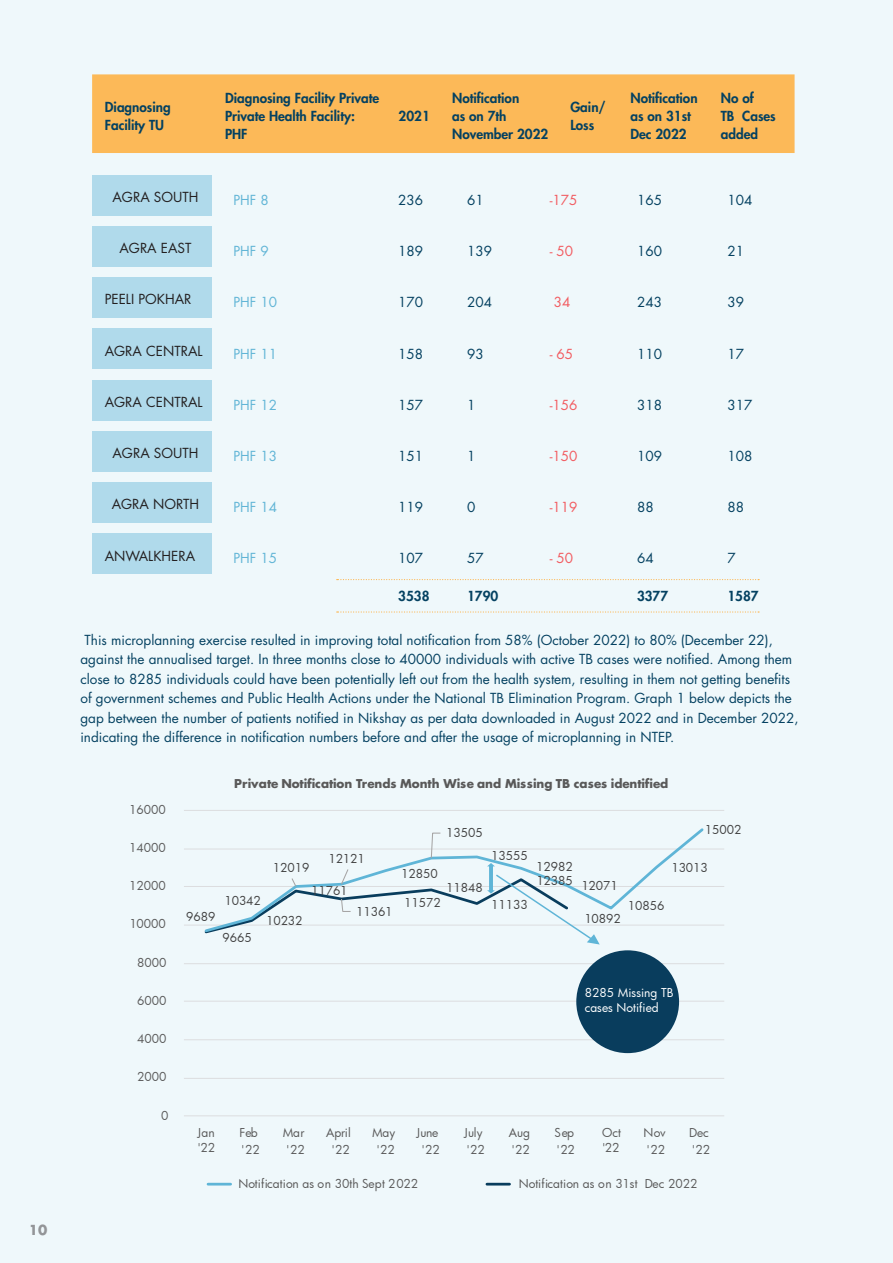
<style>
.page{position:relative;width:893px;height:1263px;background:#eff8fb}
.page>*{position:absolute;margin:0;border:0;box-sizing:border-box;transform-origin:0 0}
.t1{font:13.5px/19.5px "Futura Std";color:#044161}
.t2{font:800 13.5px/18px "Futura Std";color:#044161}
.t3{font:13.5px "Futura Std";color:#231f20}
.t4{font:13.5px "Futura Std";color:#61b5d6}
.t5{font:13.5px "Futura Std";color:#f25c61}
.t6{font:700 13.5px "Futura Std";color:#939598}
.t7{font:12px/16.6px "Futura";letter-spacing:-.005em;color:#595959}
.t8{font:12px "Futura";letter-spacing:-.005em;color:#404040}
.t9{font:700 12px "Futura LT";letter-spacing:-.005em;color:#595959}
.t10{font:12px/14.4px "Futura";color:#fff}
</style>
<div class="page">
<div style="left:92px;top:226px;width:120px;height:40px;background:#b0daeb"></div>
<div style="left:92px;top:277px;width:120px;height:41px;background:#b0daeb"></div>
<div style="left:92px;top:329px;width:120px;height:40px;background:#b0daeb"></div>
<div style="left:92px;top:380px;width:120px;height:40px;background:#b0daeb"></div>
<div style="left:92px;top:175px;width:120px;height:40px;background:#b0daeb"></div>
<div style="left:92px;top:431px;width:120px;height:40px;background:#b0daeb"></div>
<div style="left:92px;top:482px;width:120px;height:41px;background:#b0daeb"></div>
<div style="left:92px;top:533px;width:120px;height:41px;background:#b0daeb"></div>
<svg style="left:337px;top:579px;width:422px;height:1px"></svg>
<svg style="left:337px;top:611px;width:422px;height:2px"></svg>
<hr style="left:184px;top:810px;width:540px;height:1px;background:#dcdddf">
<hr style="left:184px;top:848px;width:540px;height:1px;background:#dcdddf">
<hr style="left:184px;top:886px;width:540px;height:1px;background:#dcdddf">
<hr style="left:184px;top:925px;width:540px;height:1px;background:#dcdddf">
<hr style="left:184px;top:963px;width:540px;height:1px;background:#dcdddf">
<hr style="left:184px;top:1001px;width:540px;height:1px;background:#dcdddf">
<hr style="left:184px;top:1039px;width:540px;height:1px;background:#dcdddf">
<hr style="left:184px;top:1078px;width:540px;height:1px;background:#dcdddf">
<hr style="left:184px;top:1115px;width:540px;height:1px;background:#dcdddf">
<svg style="left:600px;top:828px;width:106px;height:98px"></svg>
<svg style="left:203px;top:832px;width:397px;height:112px"></svg>
<div style="left:576px;top:950px;width:103px;height:103px;background:#093d5d;border-radius:50%"></div>
<hr style="left:208px;top:1183px;width:23px;height:2px;background:#5fb5d7">
<hr style="left:487px;top:1183px;width:23px;height:2px;background:#093d5d">
<div style="left:92px;top:74px;width:703px;height:79px;background:#fcb958"></div>
<p class="t6" style="left:29px;top:1221px;width:20px">10</p>
<p class="t2" style="left:105px;top:98px;width:67px">Diagnosing<br>Facility TU</p>
<p class="t2" style="left:225px;top:89px;width:156px">Diagnosing Facility Private</p>
<p class="t2" style="left:225px;top:107px;width:131px">Private Health Facility:<br>PHF</p>
<p class="t2" style="left:399px;top:107px;width:33px">2021</p>
<p class="t2" style="left:452px;top:89px;width:98px">Notification<br>as on 7th<br>November 2022</p>
<p class="t2" style="left:570px;top:98px;width:37px">Gain/<br>Loss</p>
<p class="t2" style="left:630px;top:89px;width:69px">Notification as on 31st<br>Dec 2022</p>
<p class="t2" style="left:721px;top:89px;width:56px">No of<br>TB Cases added</p>
<p class="t3" style="left:113px;top:188px;width:87px">AGRA SOUTH</p>
<p class="t4" style="left:234px;top:192px;width:37px">PHF 8</p>
<p class="t1" style="left:398px;top:191px;width:26px">236</p>
<p class="t1" style="left:467px;top:191px;width:18px">61</p>
<p class="t5" style="left:550px;top:192px;width:29px">-175</p>
<p class="t1" style="left:637px;top:191px;width:26px">165</p>
<p class="t1" style="left:727px;top:191px;width:26px">104</p>
<p class="t3" style="left:119px;top:239px;width:73px">AGRA EAST</p>
<p class="t4" style="left:234px;top:243px;width:37px">PHF 9</p>
<p class="t1" style="left:398px;top:242px;width:26px">189</p>
<p class="t1" style="left:467px;top:242px;width:26px">139</p>
<p class="t5" style="left:550px;top:243px;width:25px">- 50</p>
<p class="t1" style="left:637px;top:242px;width:26px">160</p>
<p class="t1" style="left:727px;top:242px;width:18px">21</p>
<p class="t3" style="left:105px;top:291px;width:88px">PEELI POKHAR</p>
<p class="t4" style="left:234px;top:294px;width:45px">PHF 10</p>
<p class="t1" style="left:398px;top:293px;width:26px">170</p>
<p class="t1" style="left:467px;top:293px;width:26px">204</p>
<p class="t5" style="left:554px;top:294px;width:18px">34</p>
<p class="t1" style="left:637px;top:293px;width:26px">243</p>
<p class="t1" style="left:727px;top:293px;width:18px">39</p>
<p class="t3" style="left:105px;top:342px;width:99px">AGRA CENTRAL</p>
<p class="t4" style="left:234px;top:345px;width:45px">PHF 11</p>
<p class="t1" style="left:398px;top:344px;width:26px">158</p>
<p class="t1" style="left:467px;top:344px;width:18px">93</p>
<p class="t5" style="left:550px;top:345px;width:25px">- 65</p>
<p class="t1" style="left:637px;top:344px;width:26px">110</p>
<p class="t1" style="left:727px;top:344px;width:18px">17</p>
<p class="t3" style="left:105px;top:393px;width:99px">AGRA CENTRAL</p>
<p class="t4" style="left:234px;top:396px;width:45px">PHF 12</p>
<p class="t1" style="left:398px;top:395px;width:26px">157</p>
<p class="t1" style="left:467px;top:395px;width:10px">1</p>
<p class="t5" style="left:550px;top:396px;width:29px">-156</p>
<p class="t1" style="left:637px;top:395px;width:26px">318</p>
<p class="t1" style="left:727px;top:395px;width:26px">317</p>
<p class="t3" style="left:113px;top:444px;width:87px">AGRA SOUTH</p>
<p class="t4" style="left:234px;top:447px;width:45px">PHF 13</p>
<p class="t1" style="left:398px;top:446px;width:26px">151</p>
<p class="t1" style="left:467px;top:446px;width:10px">1</p>
<p class="t5" style="left:550px;top:447px;width:29px">-150</p>
<p class="t1" style="left:637px;top:446px;width:26px">109</p>
<p class="t1" style="left:727px;top:446px;width:26px">108</p>
<p class="t3" style="left:112px;top:496px;width:89px">AGRA NORTH</p>
<p class="t4" style="left:234px;top:498px;width:45px">PHF 14</p>
<p class="t1" style="left:398px;top:497px;width:26px">119</p>
<p class="t1" style="left:467px;top:497px;width:10px">0</p>
<p class="t5" style="left:550px;top:498px;width:29px">-119</p>
<p class="t1" style="left:637px;top:497px;width:18px">88</p>
<p class="t1" style="left:727px;top:497px;width:18px">88</p>
<p class="t3" style="left:105px;top:547px;width:92px">ANWALKHERA</p>
<p class="t4" style="left:234px;top:549px;width:45px">PHF 15</p>
<p class="t1" style="left:398px;top:548px;width:26px">107</p>
<p class="t1" style="left:467px;top:548px;width:18px">57</p>
<p class="t5" style="left:550px;top:549px;width:25px">- 50</p>
<p class="t1" style="left:637px;top:548px;width:18px">64</p>
<p class="t1" style="left:727px;top:548px;width:10px">7</p>
<p class="t2" style="left:398px;top:587px;width:33px">3538</p>
<p class="t2" style="left:467px;top:587px;width:33px">1790</p>
<p class="t2" style="left:637px;top:587px;width:33px">3377</p>
<p class="t2" style="left:727px;top:587px;width:33px">1587</p>
<p class="t1" style="left:80px;top:630px;width:720px;text-indent:4px">This microplanning exercise resulted in improving total notification from 58% (October 2022) to 80% (December 22), against the annualised target. In three months close to 40000 individuals with active TB cases were notified. Among them close to 8285 individuals could have been potentially left out from the health system, resulting in them not getting benefits of government schemes and Public Health Actions under the National TB Elimination Program. Graph 1 below depicts the gap between the number of patients notified in Nikshay as per data downloaded in August 2022 and in December 2022, indicating the difference in notification numbers before and after the usage of microplanning in NTEP.</p>
<p class="t7" style="left:129px;top:801px;width:38px">16000</p>
<p class="t7" style="left:129px;top:839px;width:38px">14000</p>
<p class="t7" style="left:129px;top:877px;width:38px">12000</p>
<p class="t7" style="left:129px;top:915px;width:38px">10000</p>
<p class="t7" style="left:137px;top:954px;width:31px">8000</p>
<p class="t7" style="left:137px;top:992px;width:31px">6000</p>
<p class="t7" style="left:137px;top:1030px;width:31px">4000</p>
<p class="t7" style="left:137px;top:1068px;width:31px">2000</p>
<p class="t7" style="left:161px;top:1106px;width:9px">0</p>
<p class="t9" style="left:234px;top:775px;width:435px">Private Notification Trends Month Wise and Missing TB cases identified</p>
<p class="t8" style="left:446px;top:824px;width:38px">13505</p>
<p class="t8" style="left:705px;top:821px;width:38px">15002</p>
<p class="t8" style="left:491px;top:847px;width:38px">13555</p>
<p class="t8" style="left:328px;top:851px;width:38px">12121</p>
<p class="t8" style="left:536px;top:858px;width:38px">12982</p>
<p class="t8" style="left:273px;top:859px;width:38px">12019</p>
<p class="t8" style="left:401px;top:865px;width:38px">12850</p>
<p class="t8" style="left:536px;top:872px;width:38px">12385</p>
<p class="t8" style="left:581px;top:877px;width:38px">12071</p>
<p class="t8" style="left:446px;top:880px;width:38px">11848</p>
<p class="t8" style="left:311px;top:883px;width:38px">11761</p>
<p class="t8" style="left:224px;top:893px;width:38px">10342</p>
<p class="t8" style="left:404px;top:894px;width:38px">11572</p>
<p class="t8" style="left:491px;top:896px;width:38px">11133</p>
<p class="t8" style="left:356px;top:903px;width:38px">11361</p>
<p class="t8" style="left:186px;top:909px;width:31px">9689</p>
<p class="t8" style="left:584px;top:910px;width:38px">10892</p>
<p class="t8" style="left:266px;top:912px;width:38px">10232</p>
<p class="t8" style="left:223px;top:929px;width:31px">9665</p>
<p class="t8" style="left:671px;top:859px;width:38px">13013</p>
<p class="t8" style="left:628px;top:897px;width:38px">10856</p>
<p class="t10" style="left:585px;top:985px;width:90px">8285 Missing TB cases Notified</p>
<p class="t7" style="left:198px;top:1125px;width:19px;line-height:14.4px">Jan '22</p>
<p class="t7" style="left:239px;top:1124px;width:22px">Feb '22</p>
<p class="t7" style="left:283px;top:1124px;width:23px">Mar '22</p>
<p class="t7" style="left:326px;top:1124px;width:26px;text-align:center">April '22</p>
<p class="t7" style="left:372px;top:1124px;width:25px;text-align:center">May '22</p>
<p class="t7" style="left:416px;top:1124px;width:25px;text-align:center">June '22</p>
<p class="t7" style="left:464px;top:1124px;width:22px">July '22</p>
<p class="t7" style="left:509px;top:1124px;width:23px">Aug '22</p>
<p class="t7" style="left:555px;top:1124px;width:22px">Sep '22</p>
<p class="t7" style="left:602px;top:1125px;width:20px;line-height:14.4px">Oct '22</p>
<p class="t7" style="left:644px;top:1124px;width:24px">Nov '22</p>
<p class="t7" style="left:689px;top:1124px;width:22px">Dec '22</p>
<p class="t7" style="left:238px;top:1175px;width:181px">Notification as on 30th Sept 2022</p>
<p class="t7" style="left:519px;top:1175px;width:180px">Notification as on 31st Dec 2022</p>
</div>
